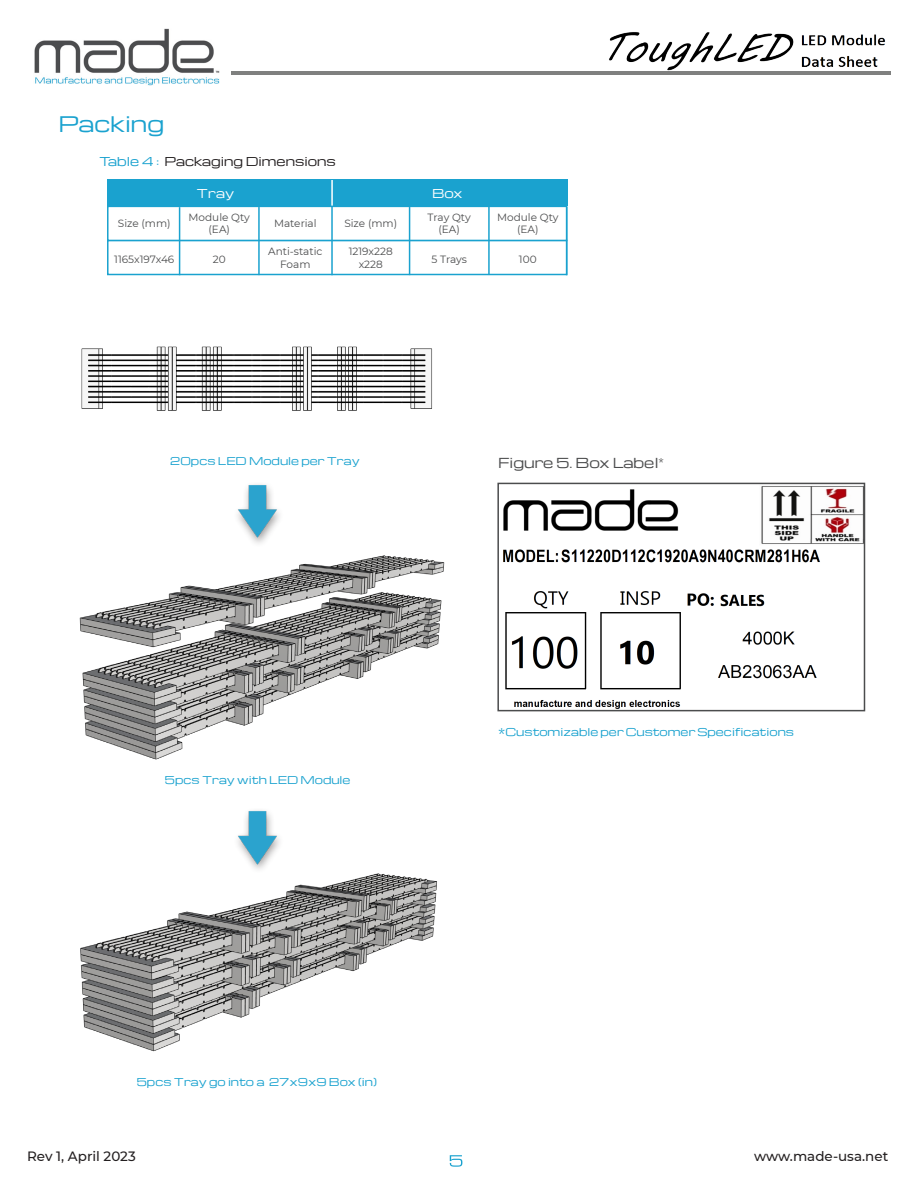
<style>
.page{position:relative;width:918px;height:1188px;background:#fff}
.page>*{position:absolute;margin:0;border:0;box-sizing:border-box;transform-origin:0 0}
.t1{font:21px "Michroma";color:#1aa2cf}
.t2{font:500 13.5px "Montserrat";color:#231f20}
.t3{font:13.5px "Michroma";color:#4b4c4d}
.t4{font:12px "Michroma";color:#231f20}
.t5{font:12px "Michroma";color:#fff}
.t6{font:10.5px/12.6px "Montserrat";color:#4b4c4d;text-align:center}
.t7{font:10.5px "Michroma";color:#1aa2cf}
.t8{font:7.8px "Michroma";color:#4b4c4d}
.s1{color:#1aa2cf}
</style>
<div class="page">
<img style="left:34px;top:29px;width:186px;height:56px">
<hr style="left:231px;top:72px;width:660px;height:3px;background:#7f807f">
<img style="left:608px;top:32px;width:278px;height:40px">
<svg style="left:450px;top:1155px;width:12px;height:12px"></svg>
<img style="left:81px;top:346px;width:351px;height:65px">
<img style="left:79px;top:555px;width:366px;height:205px">
<img style="left:80px;top:873px;width:357px;height:179px">
<div style="left:232px;top:481px;width:52px;height:67px;background:#231f20;opacity:.45"></div>
<img style="left:238px;top:485px;width:40px;height:53px">
<div style="left:232px;top:807px;width:52px;height:67px;background:#231f20;opacity:.45"></div>
<img style="left:238px;top:811px;width:40px;height:53px">
<img style="left:503px;top:486px;width:359px;height:222px">
<div style="left:497px;top:483px;width:368px;height:228px;border:2px solid #4b4c4d"></div>
<div style="left:107px;top:240px;width:460px;height:35px;background:#fff;border:2px solid #1aa2cf"></div>
<div style="left:107px;top:206px;width:460px;height:35px;background:#fff;border:2px solid #1aa2cf"></div>
<hr style="left:566px;top:207px;width:1px;height:68px;background:#1aa2cf">
<hr style="left:331px;top:206px;width:2px;height:69px;background:#1aa2cf">
<div style="left:107px;top:179px;width:460px;height:27px;background:#1aa2cf"></div>
<hr style="left:331px;top:180px;width:2px;height:26px;background:#fff">
<hr style="left:258px;top:207px;width:2px;height:68px;background:#1aa2cf">
<hr style="left:179px;top:207px;width:1px;height:68px;background:#1aa2cf">
<hr style="left:488px;top:207px;width:2px;height:68px;background:#1aa2cf">
<hr style="left:409px;top:207px;width:1px;height:68px;background:#1aa2cf">
<p class="t1" style="left:58px;top:112px;width:107px">Packing</p>
<p class="t4" style="left:99px;top:155px;width:238px"><span class="s1">Table 4 :</span> Packaging Dimensions</p>
<p class="t5" style="left:197px;top:187px;width:39px">Tray</p>
<p class="t5" style="left:432px;top:187px;width:32px">Box</p>
<p class="t6" style="left:118px;top:216px;width:54px">Size (mm)</p>
<p class="t6" style="left:114px;top:252px;width:62px">1165x197x46</p>
<p class="t6" style="left:189px;top:210px;width:63px">Module Qty (EA)</p>
<p class="t6" style="left:213px;top:252px;width:14px">20</p>
<p class="t6" style="left:274px;top:216px;width:44px">Material</p>
<p class="t6" style="left:268px;top:244px;width:56px;line-height:13.5px">Anti-static<br>Foam</p>
<p class="t6" style="left:344px;top:216px;width:54px">Size (mm)</p>
<p class="t6" style="left:349px;top:244px;width:46px;line-height:13.5px">1219x228 x228</p>
<p class="t6" style="left:428px;top:210px;width:45px">Tray Qty (EA)</p>
<p class="t6" style="left:431px;top:252px;width:37px">5 Trays</p>
<p class="t6" style="left:497px;top:210px;width:63px">Module Qty (EA)</p>
<p class="t6" style="left:519px;top:252px;width:19px">100</p>
<p class="t7" style="left:170px;top:455px;width:191px">20pcs LED Module per Tray</p>
<p class="t8" style="left:658px;top:457px;width:7px">*</p>
<p class="t3" style="left:498px;top:456px;width:162px">Figure 5. Box Label</p>
<p class="t7" style="left:165px;top:774px;width:187px">5pcs Tray with LED Module</p>
<p class="t7" style="left:137px;top:1076px;width:242px">5pcs Tray go into a 27x9x9 Box (in)</p>
<p class="t7" style="left:498px;top:726px;width:297px">*Customizable per Customer Specifications</p>
<p class="t2" style="left:27px;top:1146px;width:110px">Rev 1, April 2023</p>
<p class="t2" style="left:754px;top:1147px;width:136px">www.made-usa.net</p>
</div>
